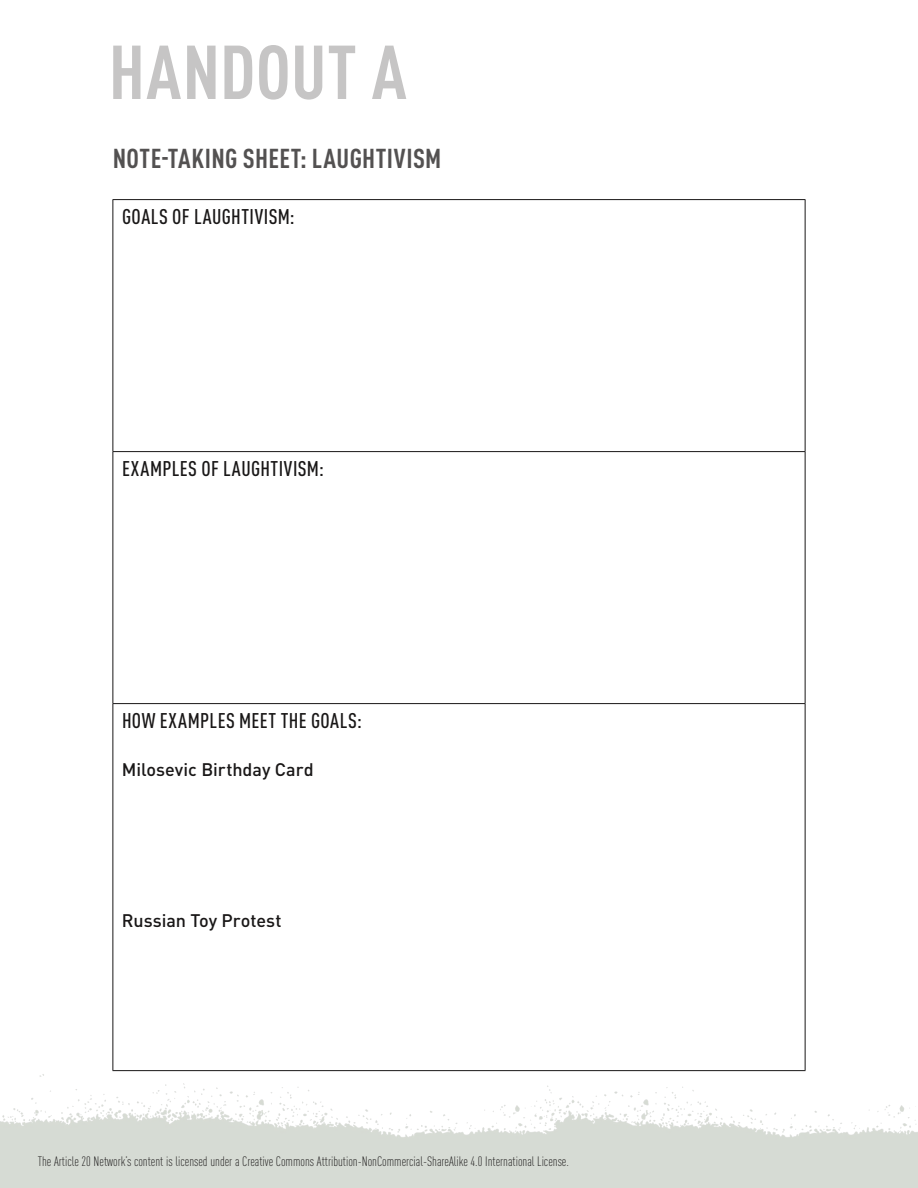
<style>
.page{position:relative;width:918px;height:1188px;background:#fff}
.page>*{position:absolute;margin:0;border:0;box-sizing:border-box;transform-origin:0 0}
.t1{font:700 condensed 75px "DIN Pro";letter-spacing:.01em;color:#c6c5c5}
.t2{font:700 condensed 27px "DIN Pro";letter-spacing:.015em;color:#535151}
.t3{font:500 condensed 21px "DIN Pro";letter-spacing:.02em;color:#191717}
.t4{font:500 18px "DIN Pro";letter-spacing:-.005em;color:#191717}
.t5{font:300 condensed 13.5px "DIN Pro";color:#191717}
</style>
<div class="page">
<img style="left:0;top:1058px;width:918px;height:130px">
<hr style="left:112px;top:199px;width:694px;height:1px;background:#191717">
<hr style="left:112px;top:200px;width:1px;height:251px;background:#191717">
<hr style="left:805px;top:200px;width:1px;height:251px;background:#191717">
<hr style="left:112px;top:451px;width:694px;height:1px;background:#191717">
<hr style="left:112px;top:452px;width:1px;height:251px;background:#191717">
<hr style="left:805px;top:452px;width:1px;height:251px;background:#191717">
<hr style="left:112px;top:703px;width:694px;height:1px;background:#191717">
<hr style="left:112px;top:704px;width:1px;height:366px;background:#191717">
<hr style="left:805px;top:704px;width:1px;height:366px;background:#191717">
<hr style="left:112px;top:1070px;width:694px;height:1px;background:#191717">
<h1 class="t1" style="left:109px;top:16px;width:300px">HANDOUT A</h1>
<h2 class="t2" style="left:113px;top:138px;width:330px">NOTE-TAKING SHEET: LAUGHTIVISM</h2>
<h3 class="t3" style="left:122px;top:201px;width:174px">GOALS OF LAUGHTIVISM:</h3>
<h3 class="t3" style="left:122px;top:453px;width:203px">EXAMPLES OF LAUGHTIVISM:</h3>
<h3 class="t3" style="left:122px;top:705px;width:241px">HOW EXAMPLES MEET THE GOALS:</h3>
<h3 class="t4" style="left:122px;top:754px;width:193px">Milosevic Birthday Card</h3>
<h3 class="t4" style="left:122px;top:906px;width:161px">Russian Toy Protest</h3>
<p class="t5" style="left:38px;top:1151px;width:533px">The Article 20 Network’s content is licensed under a Creative Commons Attribution-NonCommercial-ShareAlike 4.0 International License.</p>
</div>
